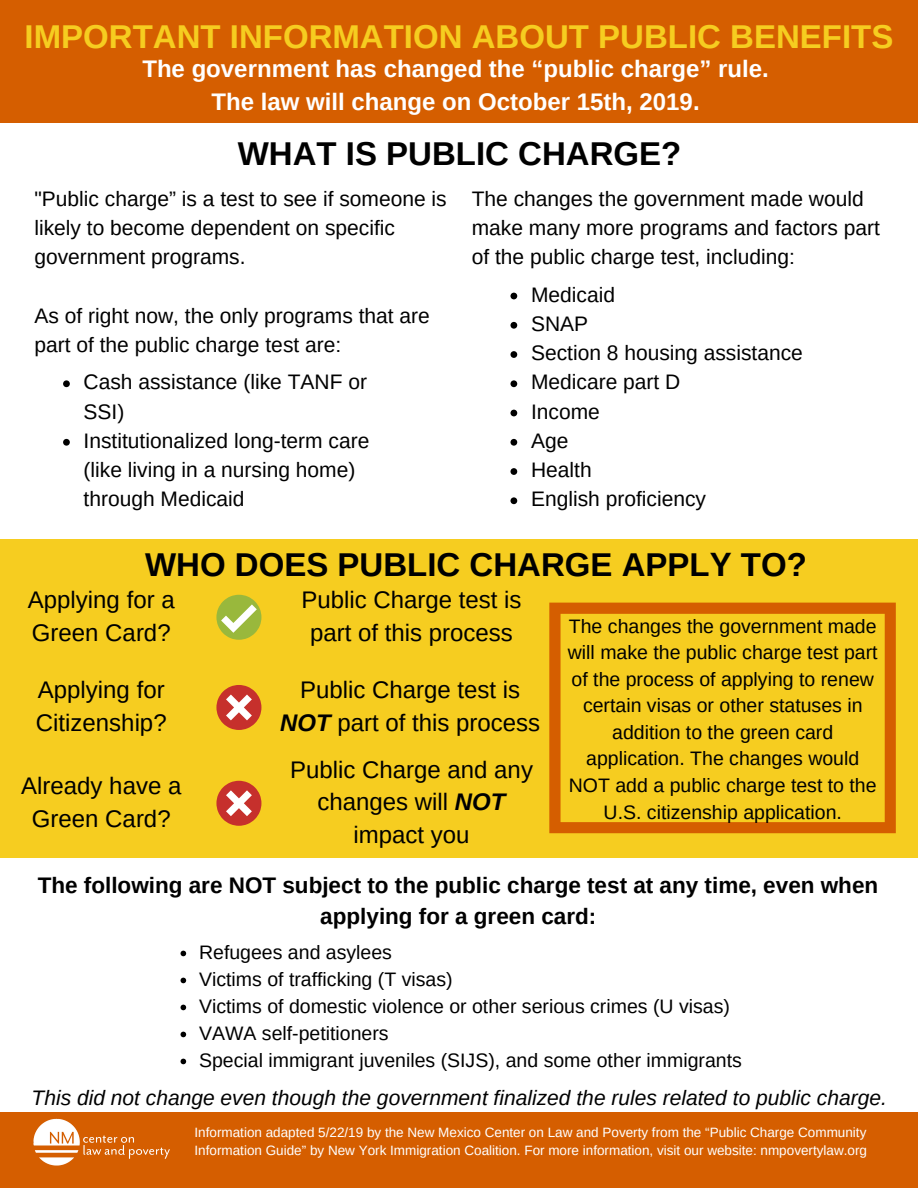
<style>
.page{position:relative;width:918px;height:1188px;background:#fff}
.page>*{position:absolute;margin:0;border:0;box-sizing:border-box;transform-origin:0 0}
.t1{font:700 33px "Arimo";color:#000}
.t2{font:700 33px "Arimo";color:#f6cd20}
.t3{font:24px/32.7px "Arimo";color:#000;text-align:center}
.t4{font:700 24px/32.7px "Arimo";color:#fff;text-align:center}
.t5{font:700 22.5px/31.5px "Arimo";color:#000;text-align:center}
.t6{font:21px/29.2px "Arimo";color:#000}
.t7{font:italic 21px "Arimo";color:#000}
.t8{font:19.5px/26.5px "Arimo";color:#000;text-align:center}
.t9{font:13.5px/18px "Arimo";color:#fff}
.s1{font-weight:700;font-style:italic}
</style>
<div class="page">
<div style="left:0;top:539px;width:918px;height:318px;background:#f6cd20"></div>
<div style="left:0;top:1112px;width:918px;height:76px;background:#d55e00"></div>
<div style="left:0;top:0;width:918px;height:122px;background:#d55e00"></div>
<svg style="left:216px;top:685px;width:45px;height:45px"></svg>
<svg style="left:216px;top:595px;width:45px;height:45px"></svg>
<svg style="left:549px;top:603px;width:347px;height:230px"></svg>
<svg style="left:63px;top:380px;width:7px;height:7px"></svg>
<svg style="left:63px;top:439px;width:7px;height:7px"></svg>
<svg style="left:510px;top:293px;width:7px;height:6px"></svg>
<svg style="left:510px;top:322px;width:7px;height:7px"></svg>
<svg style="left:510px;top:351px;width:7px;height:7px"></svg>
<svg style="left:510px;top:380px;width:7px;height:7px"></svg>
<svg style="left:510px;top:410px;width:7px;height:6px"></svg>
<svg style="left:510px;top:439px;width:7px;height:7px"></svg>
<svg style="left:510px;top:468px;width:7px;height:7px"></svg>
<svg style="left:510px;top:497px;width:7px;height:7px"></svg>
<svg style="left:216px;top:781px;width:45px;height:45px"></svg>
<svg style="left:181px;top:951px;width:5px;height:5px"></svg>
<svg style="left:181px;top:978px;width:5px;height:5px"></svg>
<svg style="left:181px;top:1005px;width:5px;height:5px"></svg>
<svg style="left:181px;top:1032px;width:5px;height:5px"></svg>
<svg style="left:181px;top:1059px;width:5px;height:5px"></svg>
<img style="left:33px;top:1118px;width:137px;height:48px">
<h1 class="t2" style="left:25px;top:18px;width:870px">IMPORTANT INFORMATION ABOUT PUBLIC BENEFITS</h1>
<p class="t4" style="left:142px;top:53px;width:628px">The government has changed the “public charge” rule.<br>The law will change on October 15th, 2019.</p>
<h1 class="t1" style="left:238px;top:135px;width:445px">WHAT IS PUBLIC CHARGE?</h1>
<p class="t6" style="left:472px;top:184px;width:410px">The changes the government made would make many more programs and factors part of the public charge test, including:</p>
<p class="t6" style="left:34px;top:184px;width:414px">"Public charge” is a test to see if someone is likely to become dependent on specific government programs.</p>
<p class="t6" style="left:34px;top:301px;width:397px">As of right now, the only programs that are part of the public charge test are:</p>
<p class="t6" style="left:531px;top:280px;width:273px">Medicaid<br>SNAP<br>Section 8 housing assistance<br>Medicare part D<br>Income<br>Age<br>Health<br>English proficiency</p>
<p class="t6" style="left:84px;top:367px;width:287px">Cash assistance (like TANF or<br>SSI)<br>Institutionalized long-term care (like living in a nursing home) through Medicaid</p>
<h1 class="t1" style="left:145px;top:546px;width:663px">WHO DOES PUBLIC CHARGE APPLY TO?</h1>
<p class="t3" style="left:28px;top:583px;width:148px;text-align:left">Applying for a<br>Green Card?</p>
<p class="t3" style="left:302px;top:583px;width:222px">Public Charge test is part of this process</p>
<p class="t3" style="left:280px;top:674px;width:262px">Public Charge test is<br><span class="s1">NOT</span> part of this process</p>
<p class="t3" style="left:290px;top:753px;width:244px">Public Charge and any changes will <span class="s1">NOT </span>impact you</p>
<p class="t3" style="left:36px;top:674px;width:132px;text-align:left">Applying for<br>Citizenship?</p>
<p class="t3" style="left:21px;top:769px;width:162px">Already have a<br>Green Card?</p>
<p class="t8" style="left:568px;top:613px;width:311px">The changes the government made will make the public charge test part of the process of applying to renew certain visas or other statuses in addition to the green card application. The changes would<br>NOT add a public charge test to the<br>U.S. citizenship application.</p>
<p class="t5" style="left:38px;top:869px;width:842px">The following are NOT subject to the public charge test at any time, even when applying for a green card:</p>
<p class="t8" style="left:199px;top:938px;width:544px;line-height:27px;text-align:left">Refugees and asylees<br>Victims of trafficking (T visas)<br>Victims of domestic violence or other serious crimes (U visas)<br>VAWA self-petitioners<br>Special immigrant juveniles (SIJS), and some other immigrants</p>
<p class="t7" style="left:32px;top:1086px;width:857px">This did not change even though the government finalized the rules related to public charge.</p>
<p class="t9" style="left:195px;top:1123px;width:674px">Information adapted 5/22/19 by the New Mexico Center on Law and Poverty from the “Public Charge Community<br>Information Guide” by New York Immigration Coalition. For more information, visit our website: nmpovertylaw.org</p>
</div>
